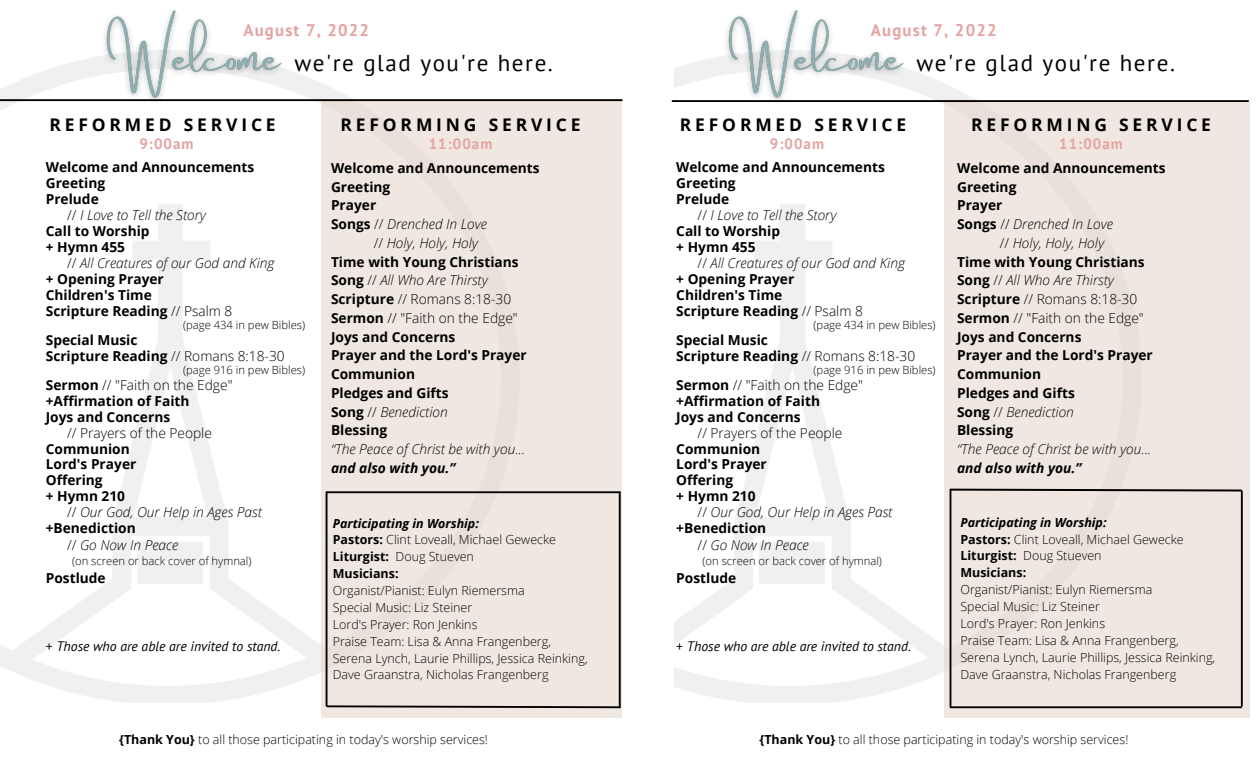
<style>
.page{position:relative;width:1260px;height:765px;background:#fff}
.page>*{position:absolute;margin:0;border:0;box-sizing:border-box;transform-origin:0 0}
.t1{font:23px "PT Sans";letter-spacing:.07em;color:#000}
.t2{font:700 17.38px "Open Sans";letter-spacing:.22em;color:#000}
.t3{font:700 16.75px "PT Sans";letter-spacing:.07em;color:#e4a3a3}
.t4{font:700 15px "PT Sans";letter-spacing:.07em;color:#e4a3a3}
.t5{font:700 13.75px/16px "Open Sans";color:#000}
.t6{font:italic 300 13.75px "Open Sans";color:#000}
.t7{font:300 13.75px "Open Sans";color:#000}
.t8{font:italic 13.75px "PT Sans";color:#000}
.t9{font:italic 700 13.75px "Open Sans";color:#000}
.t10{font:300 12.5px/16.9px "Open Sans";color:#000}
.t11{font:300 11.25px "Open Sans";color:#000}
.s1{font-style:normal}
.s2{font-weight:300}
.s3{font-weight:700;font-style:normal}
.s4{font-weight:700}
.s5{font-weight:700;font-style:italic}
</style>
<div class="page">
<div style="left:321px;top:101px;width:301px;height:617px;background:#f0e8e0"></div>
<hr style="left:0;top:99px;width:622px;height:2px;background:#000">
<div style="left:944px;top:101px;width:306px;height:617px;background:#f0e8e0"></div>
<hr style="left:672px;top:100px;width:576px;height:2px;background:#000">
<svg style="left:326px;top:704px;width:295px;height:5px"></svg>
<hr style="left:619px;top:493px;width:2px;height:214px;background:#000">
<hr style="left:327px;top:491px;width:293px;height:2px;background:#000">
<hr style="left:326px;top:492px;width:1px;height:214px;background:#000">
<img style="left:97px;top:10px;width:195px;height:93px">
<img style="left:718px;top:10px;width:196px;height:93px">
<hr style="left:951px;top:706px;width:290px;height:2px;background:#000">
<hr style="left:1241px;top:491px;width:2px;height:215px;background:#000">
<svg style="left:949px;top:488px;width:294px;height:4px"></svg>
<hr style="left:950px;top:490px;width:1px;height:216px;background:#000">
<p class="t3" style="left:243px;top:19px;width:127px">August 7, 2022</p>
<h1 class="t1" style="left:294px;top:48px;width:260px">we're glad you're here.</h1>
<p class="t3" style="left:871px;top:19px;width:127px">August 7, 2022</p>
<h1 class="t1" style="left:916px;top:48px;width:260px">we're glad you're here.</h1>
<p class="t2" style="left:49px;top:113px;width:228px">REFORMED SERVICE</p>
<p class="t4" style="left:139px;top:133px;width:56px">9:00am</p>
<p class="t2" style="left:341px;top:113px;width:242px">REFORMING SERVICE</p>
<p class="t4" style="left:429px;top:133px;width:65px">11:00am</p>
<p class="t2" style="left:680px;top:113px;width:228px">REFORMED SERVICE</p>
<p class="t4" style="left:770px;top:133px;width:56px">9:00am</p>
<p class="t2" style="left:971px;top:113px;width:242px">REFORMING SERVICE</p>
<p class="t4" style="left:1059px;top:133px;width:65px">11:00am</p>
<p class="t5" style="left:46px;top:159px;width:210px">Welcome and Announcements</p>
<p class="t5" style="left:46px;top:175px;width:61px">Greeting</p>
<p class="t5" style="left:46px;top:191px;width:55px">Prelude</p>
<p class="t6" style="left:67px;top:205px;width:140px"><span class="s1">//</span> I Love to Tell the Story</p>
<p class="t5" style="left:46px;top:223px;width:105px">Call to Worship</p>
<p class="t5" style="left:46px;top:239px;width:81px">+ Hymn 455</p>
<p class="t6" style="left:67px;top:253px;width:209px"><span class="s1">//</span> All Creatures of our God and King</p>
<p class="t5" style="left:46px;top:270px;width:120px">+ Opening Prayer</p>
<p class="t5" style="left:46px;top:286px;width:108px">Children's Time</p>
<p class="t5" style="left:46px;top:302px;width:188px">Scripture Reading <span class="s2">// Psalm 8</span></p>
<p class="t11" style="left:183px;top:317px;width:124px">(page 434 in pew Bibles)</p>
<p class="t5" style="left:46px;top:331px;width:240px">Special Music<br>Scripture Reading <span class="s2">// Romans 8:18-30</span></p>
<p class="t11" style="left:183px;top:362px;width:124px">(page 916 in pew Bibles)</p>
<p class="t5" style="left:46px;top:376px;width:188px">Sermon <span class="s2">// "Faith on the Edge" </span>+Affirmation of Faith<br>Joys and Concerns</p>
<p class="t7" style="left:67px;top:423px;width:146px">// Prayers of the People</p>
<p class="t5" style="left:46px;top:440px;width:86px">Communion</p>
<p class="t5" style="left:46px;top:456px;width:92px">Lord's Prayer</p>
<p class="t5" style="left:46px;top:472px;width:58px">Offering</p>
<p class="t5" style="left:46px;top:488px;width:81px">+ Hymn 210</p>
<p class="t6" style="left:67px;top:503px;width:196px"><span class="s1">//</span> Our God, Our Help in Ages Past</p>
<p class="t5" style="left:46px;top:520px;width:91px">+Benediction</p>
<p class="t6" style="left:67px;top:535px;width:113px"><span class="s1">//</span> Go Now In Peace</p>
<p class="t11" style="left:72px;top:553px;width:181px">(on screen or back cover of hymnal)</p>
<p class="t5" style="left:46px;top:570px;width:61px">Postlude</p>
<p class="t8" style="left:46px;top:637px;width:236px"><span class="s1">+</span> Those who are able are invited to stand.</p>
<p class="t5" style="left:331px;top:160px;width:210px">Welcome and Announcements</p>
<p class="t5" style="left:331px;top:178px;width:61px">Greeting</p>
<p class="t5" style="left:331px;top:197px;width:47px">Prayer</p>
<p class="t6" style="left:331px;top:214px;width:157px"><span class="s3">Songs</span> <span class="s1">//</span> Drenched In Love</p>
<p class="t6" style="left:374px;top:233px;width:106px"><span class="s1">//</span> Holy, Holy, Holy</p>
<p class="t5" style="left:331px;top:253px;width:189px">Time with Young Christians</p>
<p class="t6" style="left:331px;top:271px;width:158px"><span class="s3">Song</span> <span class="s1">//</span> All Who Are Thirsty</p>
<p class="t7" style="left:331px;top:289px;width:182px"><span class="s4">Scripture</span> // Romans 8:18-30</p>
<p class="t7" style="left:331px;top:308px;width:188px"><span class="s4">Sermon</span> // "Faith on the Edge"</p>
<p class="t5" style="left:331px;top:328px;width:126px">Joys and Concerns</p>
<p class="t5" style="left:331px;top:347px;width:197px">Prayer and the Lord's Prayer</p>
<p class="t5" style="left:331px;top:366px;width:86px">Communion</p>
<p class="t5" style="left:331px;top:385px;width:119px">Pledges and Gifts</p>
<p class="t6" style="left:331px;top:402px;width:118px"><span class="s3">Song</span> <span class="s1">//</span> Benediction</p>
<p class="t5" style="left:331px;top:422px;width:58px">Blessing</p>
<p class="t6" style="left:331px;top:439px;width:196px">“The Peace of Christ be with you...</p>
<p class="t9" style="left:331px;top:458px;width:126px">and also with you.”</p>
<p class="t10" style="left:333px;top:514px;width:225px"><span class="s5">Participating in Worship:<br></span><span class="s4">Pastors:</span> Clint Loveall, Michael Gewecke<br><span class="s4">Liturgist:</span> Doug Stueven<br><span class="s4">Musicians:</span></p>
<p class="t10" style="left:333px;top:582px;width:256px">Organist/Pianist: Eulyn Riemersma<br>Special Music: Liz Steiner<br>Lord's Prayer: Ron Jenkins<br>Praise Team: Lisa &amp; Anna Frangenberg, Serena Lynch, Laurie Phillips, Jessica Reinking, Dave Graanstra, Nicholas Frangenberg</p>
<p class="t5" style="left:676px;top:159px;width:210px">Welcome and Announcements</p>
<p class="t5" style="left:676px;top:175px;width:61px">Greeting</p>
<p class="t5" style="left:676px;top:191px;width:55px">Prelude</p>
<p class="t6" style="left:698px;top:205px;width:140px"><span class="s1">//</span> I Love to Tell the Story</p>
<p class="t5" style="left:676px;top:223px;width:105px">Call to Worship</p>
<p class="t5" style="left:676px;top:239px;width:81px">+ Hymn 455</p>
<p class="t6" style="left:698px;top:253px;width:209px"><span class="s1">//</span> All Creatures of our God and King</p>
<p class="t5" style="left:676px;top:270px;width:120px">+ Opening Prayer</p>
<p class="t5" style="left:676px;top:286px;width:108px">Children's Time</p>
<p class="t5" style="left:676px;top:302px;width:188px">Scripture Reading <span class="s2">// Psalm 8</span></p>
<p class="t11" style="left:814px;top:317px;width:124px">(page 434 in pew Bibles)</p>
<p class="t5" style="left:676px;top:331px;width:240px">Special Music<br>Scripture Reading <span class="s2">// Romans 8:18-30</span></p>
<p class="t11" style="left:814px;top:362px;width:124px">(page 916 in pew Bibles)</p>
<p class="t5" style="left:676px;top:376px;width:188px">Sermon <span class="s2">// "Faith on the Edge" </span>+Affirmation of Faith<br>Joys and Concerns</p>
<p class="t7" style="left:698px;top:423px;width:146px">// Prayers of the People</p>
<p class="t5" style="left:676px;top:440px;width:86px">Communion</p>
<p class="t5" style="left:676px;top:456px;width:92px">Lord's Prayer</p>
<p class="t5" style="left:676px;top:472px;width:58px">Offering</p>
<p class="t5" style="left:676px;top:488px;width:81px">+ Hymn 210</p>
<p class="t6" style="left:698px;top:503px;width:196px"><span class="s1">//</span> Our God, Our Help in Ages Past</p>
<p class="t5" style="left:676px;top:520px;width:91px">+Benediction</p>
<p class="t6" style="left:698px;top:535px;width:113px"><span class="s1">//</span> Go Now In Peace</p>
<p class="t11" style="left:703px;top:553px;width:181px">(on screen or back cover of hymnal)</p>
<p class="t5" style="left:676px;top:570px;width:61px">Postlude</p>
<p class="t8" style="left:676px;top:637px;width:236px"><span class="s1">+</span> Those who are able are invited to stand.</p>
<p class="t5" style="left:957px;top:160px;width:210px">Welcome and Announcements</p>
<p class="t5" style="left:957px;top:178px;width:61px">Greeting</p>
<p class="t5" style="left:957px;top:197px;width:47px">Prayer</p>
<p class="t6" style="left:957px;top:214px;width:157px"><span class="s3">Songs</span> <span class="s1">//</span> Drenched In Love</p>
<p class="t6" style="left:1000px;top:233px;width:106px"><span class="s1">//</span> Holy, Holy, Holy</p>
<p class="t5" style="left:957px;top:253px;width:189px">Time with Young Christians</p>
<p class="t6" style="left:957px;top:271px;width:158px"><span class="s3">Song</span> <span class="s1">//</span> All Who Are Thirsty</p>
<p class="t7" style="left:957px;top:289px;width:182px"><span class="s4">Scripture</span> // Romans 8:18-30</p>
<p class="t7" style="left:957px;top:308px;width:188px"><span class="s4">Sermon</span> // "Faith on the Edge"</p>
<p class="t5" style="left:957px;top:328px;width:126px">Joys and Concerns</p>
<p class="t5" style="left:957px;top:347px;width:197px">Prayer and the Lord's Prayer</p>
<p class="t5" style="left:957px;top:366px;width:86px">Communion</p>
<p class="t5" style="left:957px;top:385px;width:119px">Pledges and Gifts</p>
<p class="t6" style="left:957px;top:402px;width:118px"><span class="s3">Song</span> <span class="s1">//</span> Benediction</p>
<p class="t5" style="left:957px;top:422px;width:58px">Blessing</p>
<p class="t6" style="left:957px;top:439px;width:196px">“The Peace of Christ be with you...</p>
<p class="t9" style="left:957px;top:458px;width:126px">and also with you.”</p>
<p class="t10" style="left:960px;top:513px;width:225px"><span class="s5">Participating in Worship:<br></span><span class="s4">Pastors:</span> Clint Loveall, Michael Gewecke<br><span class="s4">Liturgist:</span> Doug Stueven<br><span class="s4">Musicians:</span></p>
<p class="t10" style="left:960px;top:581px;width:256px">Organist/Pianist: Eulyn Riemersma<br>Special Music: Liz Steiner<br>Lord's Prayer: Ron Jenkins<br>Praise Team: Lisa &amp; Anna Frangenberg, Serena Lynch, Laurie Phillips, Jessica Reinking, Dave Graanstra, Nicholas Frangenberg</p>
<p class="t10" style="left:119px;top:730px;width:370px"><span class="s4">{Thank You}</span> to all those participating in today's worship services!</p>
<p class="t10" style="left:759px;top:730px;width:370px"><span class="s4">{Thank You}</span> to all those participating in today's worship services!</p>
</div>
